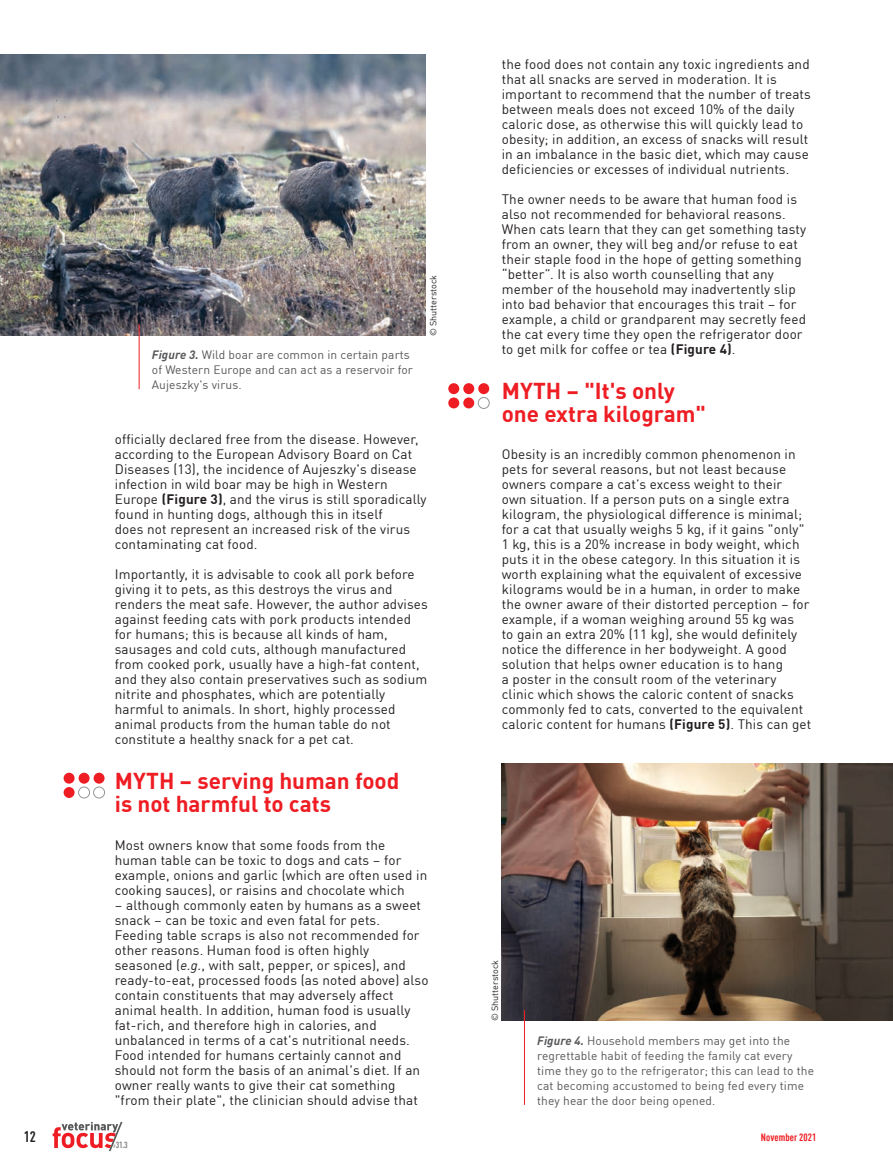
<style>
.page{position:relative;width:893px;height:1170px;background:#fff}
.page>*{position:absolute;margin:0;border:0;box-sizing:border-box;transform-origin:0 0}
.inter_niveau_1{font:700 22.5px/22.5px "DIN Pro";color:#ee1d23}
.t1{font:700 condensed 15px "DIN Pro";color:#231f20}
.GB_texte_courant{font:13.5px/15px "DIN Pro";letter-spacing:.01em;color:#231f20}
.titre_legende_HAUT{font:12px/15px "DIN Pro";letter-spacing:.01em;color:#57585a}
.t2{font:700 condensed 10.5px "DIN Pro";letter-spacing:.01em;color:#ee1d23}
.t3{font:9px "DIN Pro";color:#231f20}
.t4{font:700 condensed 8.85px "DIN Pro";color:#808285}
.s1{font-weight:700;font-style:italic}
.s2{font-weight:700}
.s3{font-style:italic}
.s4{font-weight:400;font-size:5.25px}
</style>
<div class="page">
<div style="left:64px;top:772px;width:11px;height:11px;background:#ee1d23;border-radius:50%"></div>
<div style="left:79px;top:772px;width:11px;height:11px;background:#ee1d23;border-radius:50%"></div>
<div style="left:94px;top:772px;width:11px;height:11px;background:#ee1d23;border-radius:50%"></div>
<div style="left:64px;top:787px;width:11px;height:10px;background:#ee1d23;border-radius:50%"></div>
<div style="left:78px;top:786px;width:12px;height:12px;border:1px solid #939598;border-radius:50%"></div>
<div style="left:93px;top:786px;width:12px;height:12px;border:1px solid #939598;border-radius:50%"></div>
<div style="left:448px;top:383px;width:11px;height:11px;background:#ee1d23;border-radius:50%"></div>
<div style="left:463px;top:383px;width:11px;height:11px;background:#ee1d23;border-radius:50%"></div>
<div style="left:478px;top:383px;width:11px;height:11px;background:#ee1d23;border-radius:50%"></div>
<div style="left:448px;top:397px;width:11px;height:11px;background:#ee1d23;border-radius:50%"></div>
<div style="left:463px;top:397px;width:11px;height:11px;background:#ee1d23;border-radius:50%"></div>
<div style="left:478px;top:397px;width:12px;height:12px;border:1px solid #939598;border-radius:50%"></div>
<img style="left:502px;top:763px;width:391px;height:257px">
<img style="left:0;top:54px;width:426px;height:282px">
<hr style="left:139px;top:324px;width:1px;height:65px;background:#ee1d23">
<hr style="left:524px;top:1010px;width:1px;height:94px;background:#ee1d23">
<svg style="left:53px;top:1122px;width:70px;height:28px"></svg>
<p class="titre_legende_HAUT" style="left:152px;top:346px;width:263px"><span class="s1">Figure 3.</span> Wild boar are common in certain parts of Western Europe and can act as a reservoir for<br>Aujeszky's virus.</p>
<p class="t3" style="left:426px;top:336px;width:62px;rotate:-90deg">© Shutterstock</p>
<p class="GB_texte_courant" style="left:115px;top:431px;width:313px">officially declared free from the disease. However, according to the European Advisory Board on Cat Diseases (13), the incidence of Aujeszky's disease infection in wild boar may be high in Western Europe <span class="s2">(Figure 3)</span>, and the virus is still sporadically found in hunting dogs, although this in itself<br>does not represent an increased risk of the virus contaminating cat food.</p>
<p class="GB_texte_courant" style="left:115px;top:566px;width:315px">Importantly, it is advisable to cook all pork before giving it to pets, as this destroys the virus and renders the meat safe. However, the author advises against feeding cats with pork products intended for humans; this is because all kinds of ham, sausages and cold cuts, although manufactured from cooked pork, usually have a high-fat content, and they also contain preservatives such as sodium nitrite and phosphates, which are potentially harmful to animals. In short, highly processed animal products from the human table do not constitute a healthy snack for a pet cat.</p>
<p class="inter_niveau_1" style="left:115px;top:768px;width:286px">MYTH – serving human food is not harmful to cats</p>
<p class="GB_texte_courant" style="left:115px;top:836px;width:314px">Most owners know that some foods from the human table can be toxic to dogs and cats – for example, onions and garlic (which are often used in cooking sauces), or raisins and chocolate which</p>
<p class="GB_texte_courant" style="left:115px;top:896px;width:315px">– although commonly eaten by humans as a sweet snack – can be toxic and even fatal for pets.<br>Feeding table scraps is also not recommended for other reasons. Human food is often highly seasoned (<span class="s3">e.g.</span>, with salt, pepper, or spices), and ready-to-eat, processed foods (as noted above) also contain constituents that may adversely affect animal health. In addition, human food is usually fat-rich, and therefore high in calories, and unbalanced in terms of a cat's nutritional needs.<br>Food intended for humans certainly cannot and should not form the basis of an animal's diet. If an owner really wants to give their cat something "from their plate", the clinician should advise that</p>
<p class="GB_texte_courant" style="left:502px;top:56px;width:311px">the food does not contain any toxic ingredients and that all snacks are served in moderation. It is important to recommend that the number of treats between meals does not exceed 10% of the daily caloric dose, as otherwise this will quickly lead to obesity; in addition, an excess of snacks will result in an imbalance in the basic diet, which may cause deficiencies or excesses of individual nutrients.</p>
<p class="GB_texte_courant" style="left:502px;top:191px;width:306px">The owner needs to be aware that human food is also not recommended for behavioral reasons.<br>When cats learn that they can get something tasty from an owner, they will beg and/or refuse to eat their staple food in the hope of getting something “better”. It is also worth counselling that any member of the household may inadvertently slip into bad behavior that encourages this trait – for example, a child or grandparent may secretly feed the cat every time they open the refrigerator door to get milk for coffee or tea <span class="s2">(Figure 4)</span>.</p>
<p class="inter_niveau_1" style="left:502px;top:378px;width:206px">MYTH – "It's only one extra kilogram"</p>
<p class="GB_texte_courant" style="left:502px;top:446px;width:311px">Obesity is an incredibly common phenomenon in pets for several reasons, but not least because owners compare a cat’s excess weight to their<br>own situation. If a person puts on a single extra kilogram, the physiological difference is minimal; for a cat that usually weighs 5 kg, if it gains "only" 1 kg, this is a 20% increase in body weight, which puts it in the obese category. In this situation it is worth explaining what the equivalent of excessive kilograms would be in a human, in order to make the owner aware of their distorted perception – for example, if a woman weighing around 55 kg was<br>to gain an extra 20% (11 kg), she would definitely notice the difference in her bodyweight. A good solution that helps owner education is to hang<br>a poster in the consult room of the veterinary clinic which shows the caloric content of snacks commonly fed to cats, converted to the equivalent caloric content for humans <span class="s2">(Figure 5)</span>. This can get</p>
<p class="t3" style="left:488px;top:1020px;width:62px;rotate:-90deg">© Shutterstock</p>
<p class="titre_legende_HAUT" style="left:537px;top:1032px;width:278px"><span class="s1">Figure 4.</span> Household members may get into the regrettable habit of feeding the family cat every time they go to the refrigerator; this can lead to the cat becoming accustomed to being fed every time they hear the door being opened.</p>
<p class="t1" style="left:24px;top:1125px;width:14px">12</p>
<p class="t2" style="left:761px;top:1128px;width:57px">November 2021</p>
<p class="t4" style="left:113px;top:1138px;width:16px"><span class="s4">#</span>31.3</p>
</div>
